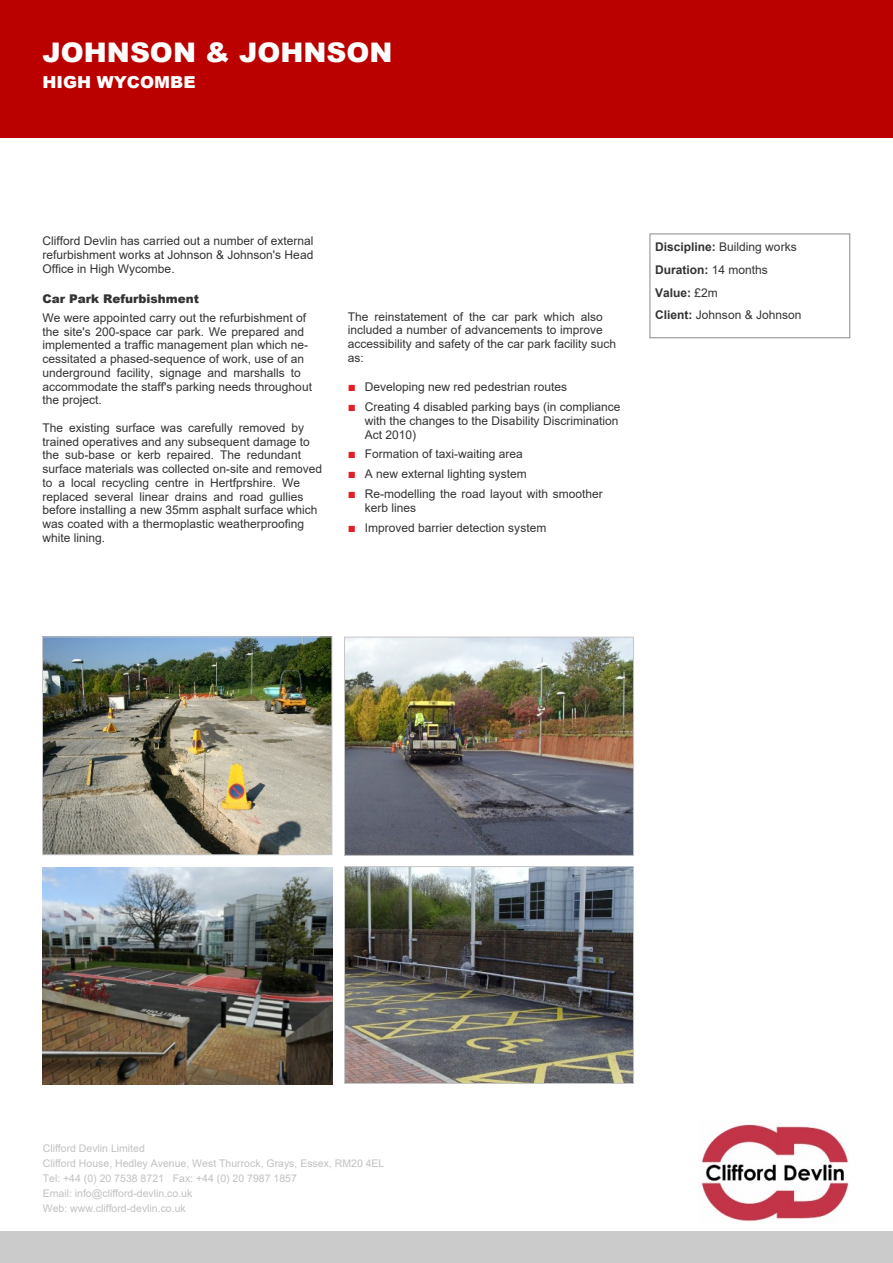
<style>
.page{position:relative;width:893px;height:1263px;background:#fff}
.page>*{position:absolute;margin:0;border:0;box-sizing:border-box;transform-origin:0 0}
.t1{font:900 27px "Arial";color:#fefefe}
.t2{font:900 16.5px "Arial";color:#fefefe}
.t3{font:12px/13.8px "Arial";color:#333}
.t4{font:900 12px "Arial";color:#333}
.t5{font:10.5px/15px "Arial";color:#c1c1c1}
.s1{font-family:"Times New Roman";font-size:13.5px;color:#e31f25}
.s2{font-weight:700}
</style>
<div class="page">
<div style="left:0;top:1231px;width:893px;height:32px;background:#cbcbcb"></div>
<img style="left:701px;top:1124px;width:148px;height:98px">
<div style="left:0;top:0;width:893px;height:138px;background:#b00"></div>
<div style="left:650px;top:234px;width:200px;height:104px;border:1px solid #8a8a89"></div>
<img style="left:346px;top:639px;width:286px;height:214px">
<div style="left:344px;top:637px;width:290px;height:218px;border:1px solid #c7c7c7"></div>
<img style="left:44px;top:639px;width:286px;height:214px">
<div style="left:42px;top:637px;width:290px;height:218px;border:1px solid #c7c7c7"></div>
<img style="left:346px;top:868px;width:286px;height:214px">
<div style="left:344px;top:866px;width:290px;height:218px;border:1px solid #c7c7c7"></div>
<img style="left:42px;top:868px;width:290px;height:217px">
<h1 class="t1" style="left:43px;top:42px;width:351px">JOHNSON &amp; JOHNSON</h1>
<h2 class="t2" style="left:43px;top:76px;width:154px">HIGH WYCOMBE</h2>
<p class="t3" style="left:43px;top:235px;width:273px;text-align:justify">Clifford Devlin has carried out a number of external refurbishment works at Johnson &amp; Johnson's Head Office in High Wycombe.</p>
<p class="t4" style="left:43px;top:294px;width:158px">Car Park Refurbishment</p>
<p class="t3" style="left:43px;top:312px;width:271px">We were appointed carry out the refurbishment of the site's 200-space car park. We prepared and implemented a traffic management plan which ne&shy;cessitated a phased-sequence of work, use of an underground facility, signage and marshalls to accommodate the staff's parking needs throughout the project.</p>
<p class="t3" style="left:43px;top:422px;width:281px">The existing surface was carefully removed by trained operatives and any subsequent damage to the sub-base or kerb repaired. The redundant surface materials was collected on-site and removed to a local recycling centre in Hertfprshire. We replaced several linear drains and road gullies before installing a new 35mm asphalt surface which was coated with a thermoplastic weatherproofing white lining.</p>
<p class="t3" style="left:348px;top:311px;width:270px">The reinstatement of the car park which also included a number of advancements to improve accessibility and safety of the car park facility such as:</p>
<p class="t3" style="left:348px;top:380px;width:221px"><span class="s1">■</span> Developing new red pedestrian routes</p>
<p class="t3" style="left:365px;top:400px;width:257px;text-indent:-17px"><span class="s1">■</span> Creating 4 disabled parking bays (in compliance with the changes to the Disability Discrimination<br>Act 2010)</p>
<p class="t3" style="left:348px;top:448px;width:177px"><span class="s1">■</span> Formation of taxi-waiting area</p>
<p class="t3" style="left:348px;top:468px;width:181px"><span class="s1">■</span> A new external lighting system</p>
<p class="t3" style="left:365px;top:488px;width:240px;line-height:14.4px;text-indent:-17px"><span class="s1">■</span> Re-modelling the road layout with smoother kerb lines</p>
<p class="t3" style="left:348px;top:522px;width:200px"><span class="s1">■</span> Improved barrier detection system</p>
<p class="t3" style="left:655px;top:237px;width:148px;line-height:22.8px"><span class="s2">Discipline:</span> Building works<br><span class="s2">Duration:</span> 14 months<br><span class="s2">Value:</span> £2m<br><span class="s2">Client:</span> Johnson &amp; Johnson</p>
<p class="t5" style="left:43px;top:1142px;width:343px">Clifford Devlin Limited<br>Clifford House, Hedley Avenue, West Thurrock, Grays, Essex, RM20 4EL Tel: +44 (0) 20 7538 8721 Fax: +44 (0) 20 7987 1857<br>Email: info@clifford-devlin.co.uk<br>Web: www.clifford-devlin.co.uk</p>
</div>
